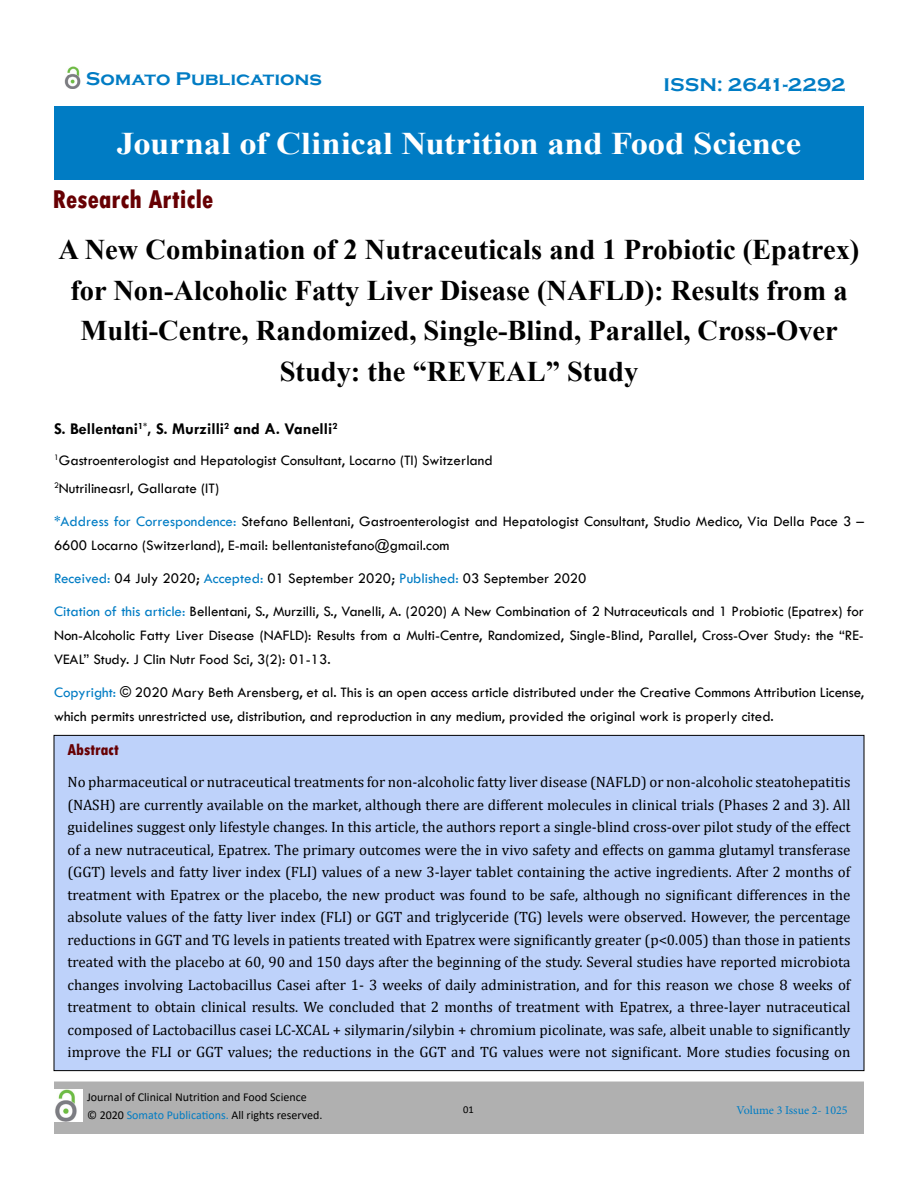
<style>
.page{position:relative;width:918px;height:1188px;background:#fff}
.page>*{position:absolute;margin:0;border:0;box-sizing:border-box;transform-origin:0 0}
.t1{font:700 31.5px "Times New Roman";letter-spacing:-.005em;color:#fff;scale:1.1 1}
.t2{font:700 28.5px/40.5px "Times New Roman";color:#000;text-align:center}
.t3{font:800 condensed 27px "Tw Cen";color:#670003}
.t4{font:700 18.9px "Copperplate Gothic";color:#007cc4;scale:1.07 1}
.t5{font:700 16.5px "Tw Cen";color:#000}
.t6{font:800 condensed 16.5px "Tw Cen";color:#670003}
.t7{font:15px/22.5px "Cambria";color:#000;text-align:justify}
.t8{font:15px/24px "Tw Cen";color:#000}
.t9{font:12px/18px "Calibri";color:#000}
.t10{font:12px "Minion Pro";letter-spacing:-.005em;color:#007cc4}
.t11{font:10.5px "Calibri";color:#000}
.s1{color:#007cc4}
</style>
<div class="page">
<div style="left:54px;top:106px;width:810px;height:74px;background:#007cc4"></div>
<div style="left:55px;top:1082px;width:808px;height:51px;background:#b0b0b0"></div>
<img style="left:55px;top:1089px;width:27px;height:33px">
<img style="left:64px;top:66px;width:17px;height:22px">
<div style="left:54px;top:735px;width:810px;height:336px;background:#bed2fa"></div>
<p class="t4" style="left:86px;top:68px;width:222px">Somato Publications</p>
<p class="t4" style="left:663px;top:74px;width:172px">ISSN: 2641-2292</p>
<h1 class="t1" style="left:117px;top:121px;width:624px">Journal of Clinical Nutrition and Food Science</h1>
<h3 class="t3" style="left:52px;top:183px;width:163px">Research Article</h3>
<h2 class="t2" style="left:59px;top:229px;width:802px">A New Combination of 2 Nutraceuticals and 1 Probiotic (Epatrex) for Non-Alcoholic Fatty Liver Disease (NAFLD): Results from a Multi-Centre, Randomized, Single-Blind, Parallel, Cross-Over Study: the “REVEAL” Study</h2>
<p class="t5" style="left:54px;top:419px;width:285px">S. Bellentani<sup>1*</sup>, S. Murzilli<sup>2</sup> and A. Vanelli<sup>2</sup></p>
<p class="t8" style="left:54px;top:446px;width:440px;line-height:28.5px"><sup>1</sup>Gastroenterologist and Hepatologist Consultant, Locarno (TI) Switzerland<br><sup>2</sup>Nutrilineasrl, Gallarate (IT)</p>
<p class="t8" style="left:54px;top:510px;width:812px"><span class="s1">*Address for Correspondence:</span> Stefano Bellentani, Gastroenterologist and Hepatologist Consultant, Studio Medico, Via Della Pace 3 –<br>6600 Locarno (Switzerland), E-mail: bellentanistefano@gmail.com</p>
<p class="t8" style="left:54px;top:567px;width:534px"><span class="s1">Received:</span> 04 July 2020; <span class="s1">Accepted:</span> 01 September 2020; <span class="s1">Published:</span> 03 September 2020</p>
<p class="t8" style="left:54px;top:600px;width:811px;text-align:justify"><span class="s1">Citation of this article:</span> Bellentani, S., Murzilli, S., Vanelli, A. (2020) A New Combination of 2 Nutraceuticals and 1 Probiotic (Epatrex) for Non-Alcoholic Fatty Liver Disease (NAFLD): Results from a Multi-Centre, Randomized, Single-Blind, Parallel, Cross-Over Study: the “RE-VEAL” Study. J Clin Nutr Food Sci, 3(2): 01-13.</p>
<p class="t8" style="left:54px;top:681px;width:811px"><span class="s1">Copyright:</span> © 2020 Mary Beth Arensberg, et al. This is an open access article distributed under the Creative Commons Attribution License, which permits unrestricted use, distribution, and reproduction in any medium, provided the original work is properly cited.</p>
<p class="t6" style="left:68px;top:740px;width:53px">Abstract</p>
<p class="t7" style="left:68px;top:771px;width:785px">No pharmaceutical or nutraceutical treatments for non-alcoholic fatty liver disease (NAFLD) or non-alcoholic steatohepatitis (NASH) are currently available on the market, although there are different molecules in clinical trials (Phases 2 and 3). All guidelines suggest only lifestyle changes. In this article, the authors report a single-blind cross-over pilot study of the effect of a new nutraceutical, Epatrex. The primary outcomes were the in vivo safety and effects on gamma glutamyl transferase (GGT) levels and fatty liver index (FLI) values of a new 3-layer tablet containing the active ingredients. After 2 months of treatment with Epatrex or the placebo, the new product was found to be safe, although no significant differences in the absolute values of the fatty liver index (FLI) or GGT and triglyceride (TG) levels were observed. However, the percentage reductions in GGT and TG levels in patients treated with Epatrex were significantly greater (p&lt;0.005) than those in patients treated with the placebo at 60, 90 and 150 days after the beginning of the study. Several studies have reported microbiota changes involving Lactobacillus Casei after 1- 3 weeks of daily administration, and for this reason we chose 8 weeks of treatment to obtain clinical results. We concluded that 2 months of treatment with Epatrex, a three-layer nutraceutical composed of Lactobacillus casei LC-XCAL + silymarin/silybin + chromium picolinate, was safe, albeit unable to significantly improve the FLI or GGT values; the reductions in the GGT and TG values were not significant. More studies focusing on</p>
<p class="t9" style="left:87px;top:1088px;width:237px">Journal of Clinical Nutrition and Food Science<br>© 2020 <span class="s1">Somato Publications.</span> All rights reserved.</p>
<p class="t11" style="left:463px;top:1103px;width:12px">01</p>
<p class="t10" style="left:736px;top:1102px;width:113px">Volume 3 Issue 2- 1025</p>
</div>
